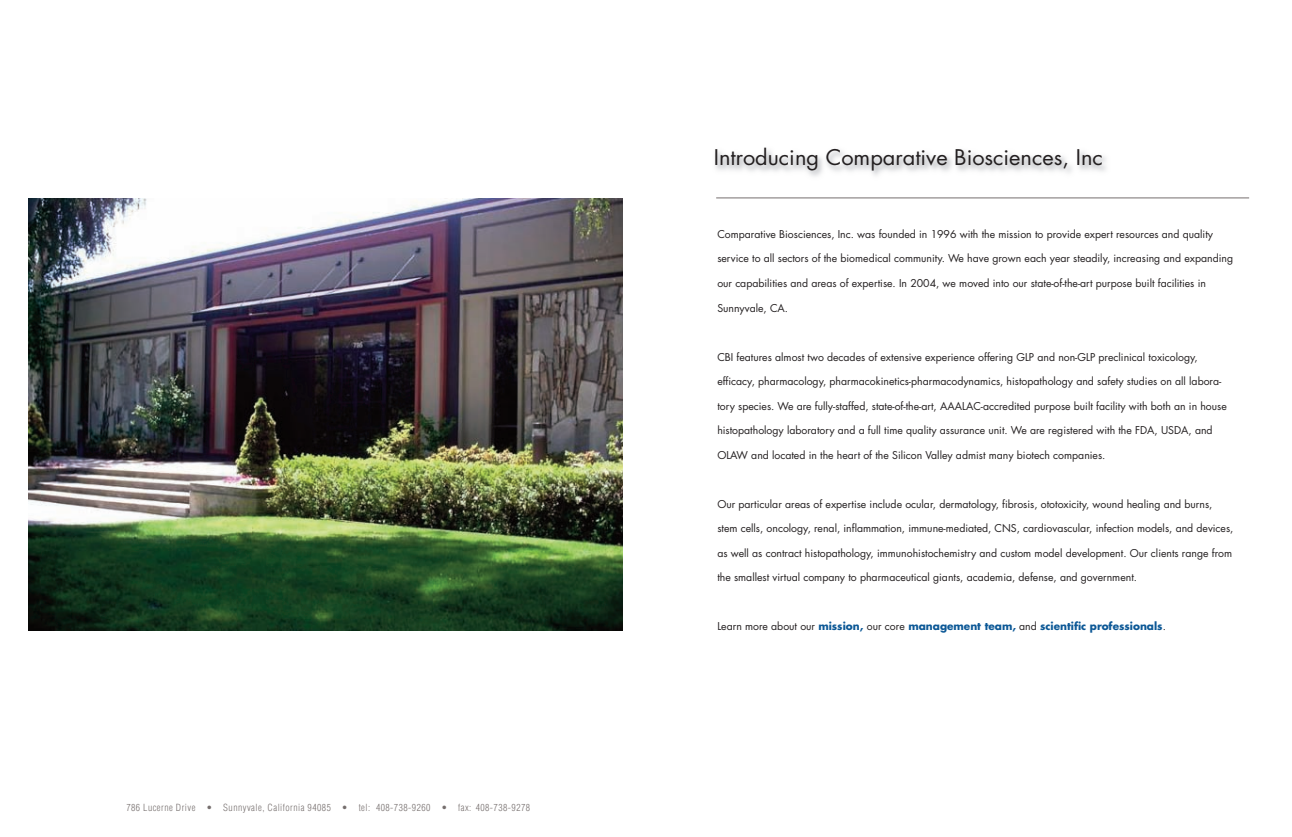
<style>
.page{position:relative;width:1292px;height:837px;background:#fff}
.page>*{position:absolute;margin:0;border:0;box-sizing:border-box;transform-origin:0 0}
.t1{font:21px "Futura";color:#231f20;scale:1.04 1}
.t2{font:10.5px "Futura";color:#231f20}
.t3{font:700 10.5px "Futura";color:#0c5896}
.t4{font:300 condensed 9.62px "Helvetica";letter-spacing:.05em;color:#766f6e}
.s1{font-weight:400;color:#231f20}
</style>
<div class="page">
<hr style="left:716px;top:198px;width:533px;height:1px;background:#766f6e">
<img style="left:28px;top:198px;width:594px;height:432px">
<p class="t4" style="left:126px;top:801px;width:405px">786 Lucerne Drive • Sunnyvale, California 94085 • tel: 408-738-9260 • fax: 408-738-9278</p>
<h1 class="t1" style="left:714px;top:143px;width:375px">Introducing Comparative Biosciences, Inc</h1>
<p class="t2" style="left:717px;top:227px;width:497px">Comparative Biosciences, Inc. was founded in 1996 with the mission to provide expert resources and quality</p>
<p class="t2" style="left:717px;top:251px;width:517px">service to all sectors of the biomedical community. We have grown each year steadily, increasing and expanding</p>
<p class="t2" style="left:717px;top:276px;width:490px">our capabilities and areas of expertise. In 2004, we moved into our state-of-the-art purpose built facilities in</p>
<p class="t2" style="left:717px;top:300px;width:72px">Sunnyvale, CA.</p>
<p class="t2" style="left:717px;top:349px;width:482px">CBI features almost two decades of extensive experience offering GLP and non-GLP preclinical toxicology,</p>
<p class="t2" style="left:717px;top:374px;width:505px">efficacy, pharmacology, pharmacokinetics-pharmacodynamics, histopathology and safety studies on all labora-</p>
<p class="t2" style="left:717px;top:398px;width:511px">tory species. We are fully-staffed, state-of-the-art, AAALAC-accredited purpose built facility with both an in house</p>
<p class="t2" style="left:717px;top:423px;width:497px">histopathology laboratory and a full time quality assurance unit. We are registered with the FDA, USDA, and</p>
<p class="t2" style="left:717px;top:447px;width:390px">OLAW and located in the heart of the Silicon Valley admist many biotech companies.</p>
<p class="t2" style="left:717px;top:496px;width:497px">Our particular areas of expertise include ocular, dermatology, fibrosis, ototoxicity, wound healing and burns,</p>
<p class="t2" style="left:717px;top:521px;width:517px">stem cells, oncology, renal, inflammation, immune-mediated, CNS, cardiovascular, infection models, and devices,</p>
<p class="t2" style="left:717px;top:545px;width:516px">as well as contract histopathology, immunohistochemistry and custom model development. Our clients range from</p>
<p class="t2" style="left:717px;top:570px;width:421px">the smallest virtual company to pharmaceutical giants, academia, defense, and government.</p>
<p class="t3" style="left:717px;top:619px;width:450px"><span class="s1">Learn more about our</span> mission, <span class="s1">our core</span> management team, <span class="s1">and</span> scientific professionals<span class="s1">.</span></p>
</div>
